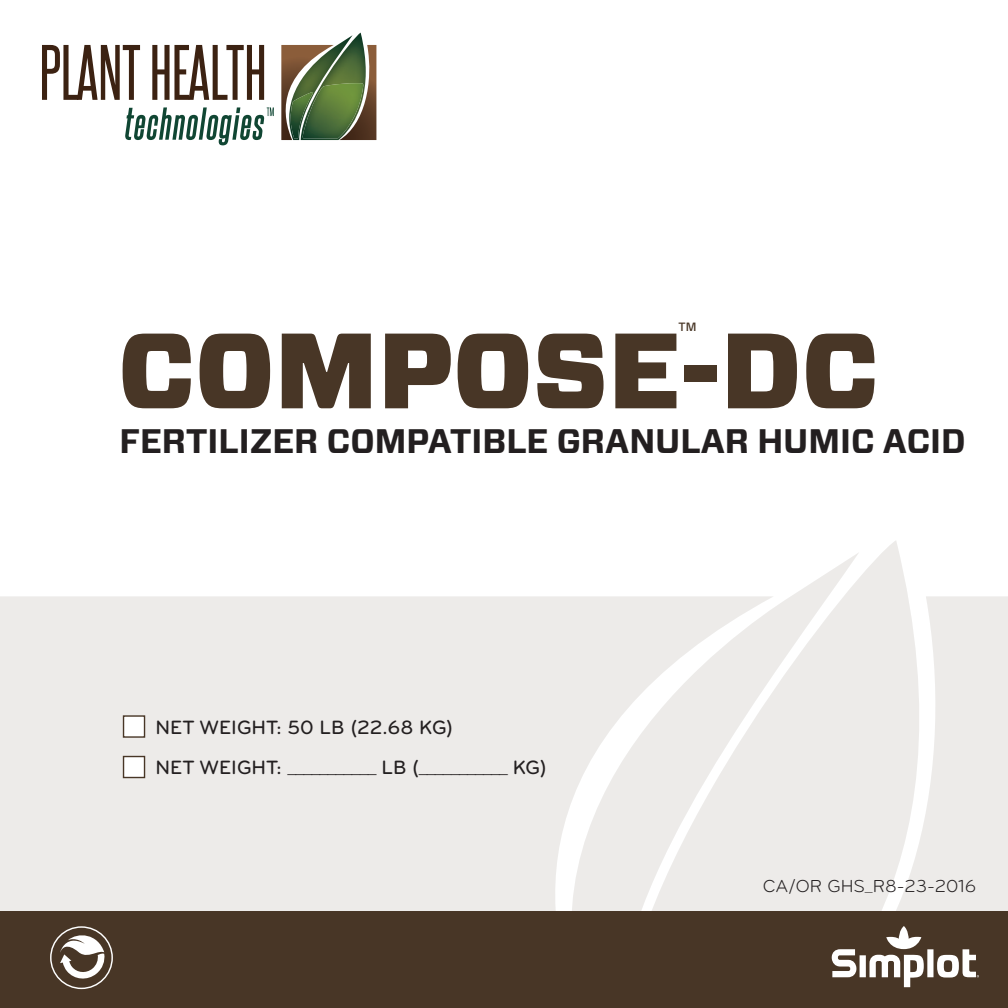
<style>
.page{position:relative;width:1008px;height:1008px;background:#fff}
.page>*{position:absolute;margin:0;border:0;box-sizing:border-box;transform-origin:0 0}
.t1{font:900 106.8px "Forza";color:#483626}
.t2{font:700 34px "Forza";color:#231f20}
.t3{font:500 20px/40px "Bryant Pro";color:#231f20}
.t4{font:18px "Bryant Pro";color:#231f20}
.t5{font:500 12px "Forza";color:#483626}
</style>
<div class="page">
<svg style="left:859px;top:541px;width:49px;height:55px;fill:#edebe9"></svg>
<svg style="left:774px;top:553px;width:85px;height:358px;fill:#edebe9"></svg>
<svg style="left:799px;top:596px;width:209px;height:315px;background:#eeecea"></svg>
<div style="left:0;top:596px;width:774px;height:315px;background:#edebe9"></div>
<div style="left:0;top:911px;width:1008px;height:97px;background:#483626"></div>
<img style="left:353px;top:33px;width:11px;height:12px">
<img style="left:337px;top:35px;width:16px;height:10px">
<svg style="left:42px;top:45px;width:334px;height:100px"></svg>
<svg style="left:832px;top:926px;width:147px;height:61px"></svg>
<div style="left:123px;top:715px;width:22px;height:23px;background:#fff;border:1px solid #483626"></div>
<div style="left:123px;top:756px;width:22px;height:22px;background:#fff;border:1px solid #483626"></div>
<svg style="left:50px;top:926px;width:63px;height:63px"></svg>
<p class="t5" style="left:679px;top:319px;width:19px">TM</p>
<h1 class="t1" style="left:118px;top:299px;width:762px">COMPOSE-DC</h1>
<h2 class="t2" style="left:119px;top:419px;width:848px">FERTILIZER COMPATIBLE GRANULAR HUMIC ACID</h2>
<p class="t3" style="left:156px;top:707px;width:393px">NET WEIGHT: 50 LB (22.68 KG)<br>NET WEIGHT: ___________ LB (___________ KG)</p>
<p class="t4" style="left:763px;top:875px;width:215px">CA/OR GHS_R8-23-2016</p>
</div>
